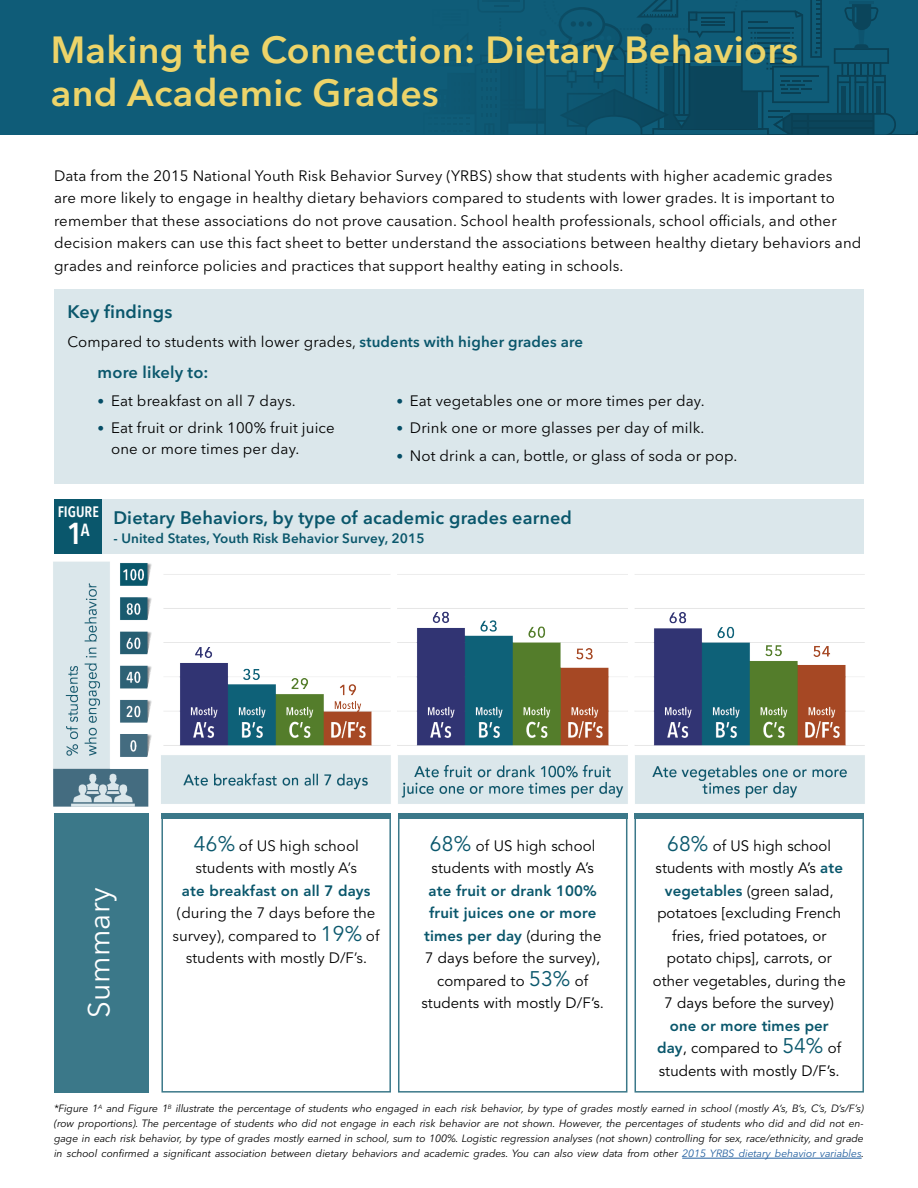
<style>
.page{position:relative;width:918px;height:1188px;background:#fff}
.page>*{position:absolute;margin:0;border:0;box-sizing:border-box;transform-origin:0 0}
.t1{font:600 37.5px/43.5px "Avenir Next LT Pro";letter-spacing:.01em;color:#edd469}
.t2{font:30px "Avenir Next LT Pro";letter-spacing:.01em;color:#fff}
.t3{font:600 condensed 30px "Avenir Next LT Pro";color:#fff}
.t4{font:600 18px "Avenir Next LT Pro";letter-spacing:.01em;color:#0a576c}
.t5{font:600 16.5px "Avenir Next LT Pro";letter-spacing:.01em;color:#0a576c}
.t6{font:15px/22.5px "Avenir Next LT Pro";letter-spacing:.01em;color:#000}
.t7{font:15px/22.5px "Avenir";letter-spacing:.005em;color:#000;text-align:center}
.t8{font:800 15px "Avenir";letter-spacing:.01em;color:#0a576c}
.t9{font:600 condensed 15px "Avenir Next LT Pro";color:#fff}
.t10{font:600 13.5px "Avenir Next LT Pro";letter-spacing:.01em;color:#0a576c}
.t11{font:italic 10.5px/15px "Avenir Next LT Pro";letter-spacing:-.01em;color:#000;text-align:justify}
.s1{font-weight:600;color:#0a576c}
.s2{font-family:"Avenir";font-size:13.5px;color:#054d66}
.s3{font-size:21px;color:#0a576c}
.s4{font-weight:800;color:#0a576c}
.s5{color:#215e9e}
</style>
<div class="page">
<hr style="left:398px;top:135px;width:520px;height:1px;background:#727376">
<div style="left:0;top:0;width:918px;height:135px;background:#0f5c78"></div>
<div style="left:54px;top:289px;width:810px;height:195px;background:#dbe7eb"></div>
<div style="left:54px;top:499px;width:49px;height:55px;background:#0a576c"></div>
<div style="left:103px;top:499px;width:761px;height:55px;background:#dbe7eb"></div>
<img style="left:53px;top:561px;width:812px;height:246px">
<div style="left:54px;top:813px;width:95px;height:280px;background:#3b7889"></div>
<div style="left:161px;top:813px;width:230px;height:280px;border:2px solid #3b7889"></div>
<div style="left:398px;top:813px;width:229px;height:280px;border:2px solid #3b7889"></div>
<div style="left:635px;top:813px;width:229px;height:280px;border:2px solid #3b7889"></div>
<hr style="left:682px;top:1158px;width:180px;height:1px;background:#215e9e">
<div style="left:398px;top:813px;width:229px;height:6px;background:#3b7889"></div>
<div style="left:161px;top:813px;width:230px;height:6px;background:#3b7889"></div>
<div style="left:634px;top:813px;width:230px;height:6px;background:#3b7889"></div>
<h1 class="t1" style="left:51px;top:28px;width:749px">Making the Connection: Dietary Behaviors and Academic Grades</h1>
<p class="t6" style="left:54px;top:164px;width:809px">Data from the 2015 National Youth Risk Behavior Survey (YRBS) show that students with higher academic grades<br>are more likely to engage in healthy dietary behaviors compared to students with lower grades. It is important to remember that these associations do not prove causation. School health professionals, school officials, and other decision makers can use this fact sheet to better understand the associations between healthy dietary behaviors and grades and reinforce policies and practices that support healthy eating in schools.</p>
<p class="t4" style="left:68px;top:301px;width:106px">Key findings</p>
<p class="t6" style="left:68px;top:331px;width:517px">Compared to students with lower grades, <span class="s1">students with higher grades are</span></p>
<p class="t5" style="left:98px;top:362px;width:112px">more likely to:</p>
<p class="t6" style="left:98px;top:389px;width:200px"><span class="s2">•</span> Eat breakfast on all 7 days.</p>
<p class="t6" style="left:111px;top:417px;width:225px;line-height:21px;text-indent:-14px"><span class="s2">•</span> Eat fruit or drink 100% fruit juice one or more times per day.</p>
<p class="t6" style="left:396px;top:389px;width:310px"><span class="s2">•</span> Eat vegetables one or more times per day.</p>
<p class="t6" style="left:396px;top:417px;width:310px"><span class="s2">•</span> Drink one or more glasses per day of milk.</p>
<p class="t6" style="left:396px;top:445px;width:343px"><span class="s2">•</span> Not drink a can, bottle, or glass of soda or pop.</p>
<p class="t9" style="left:58px;top:503px;width:43px">FIGURE</p>
<h2 class="t3" style="left:67px;top:516px;width:24px">1<sup>A</sup></h2>
<p class="t4" style="left:113px;top:507px;width:460px">Dietary Behaviors, by type of academic grades earned</p>
<p class="t10" style="left:113px;top:530px;width:313px">- United States, Youth Risk Behavior Survey, 2015</p>
<p class="t6" style="left:193px;top:834px;width:167px"><span class="s3">46%</span> of US high school students with mostly A’s</p>
<p class="t8" style="left:182px;top:882px;width:190px">ate breakfast on all 7 days</p>
<p class="t6" style="left:173px;top:902px;width:209px;text-align:center">(during the 7 days before the survey), compared to <span class="s3">19%</span> of students with mostly D/F’s.</p>
<p class="t7" style="left:653px;top:835px;width:194px"><span class="s3">68%</span> of US high school students with mostly A’s <span class="s4">ate vegetables</span> (green salad, potatoes [excluding French fries, fried potatoes, or potato chips], carrots, or other vegetables, during the<br>7 days before the survey)</p>
<p class="t7" style="left:657px;top:1015px;width:185px"><span class="s4">one or more times per day</span>, compared to <span class="s3">54%</span> of students with mostly D/F’s.</p>
<p class="t11" style="left:54px;top:1101px;width:812px">*Figure 1<sup>A</sup> and Figure 1<sup>B</sup> illustrate the percentage of students who engaged in each risk behavior, by type of grades mostly earned in school (mostly A’s, B’s, C’s, D’s/F’s) (row proportions). The percentage of students who did not engage in each risk behavior are not shown. However, the percentages of students who did and did not en&shy;gage in each risk behavior, by type of grades mostly earned in school, sum to 100%. Logistic regression analyses (not shown) controlling for sex, race/ethnicity, and grade in school confirmed a significant association between dietary behaviors and academic grades. You can also view data from other <span class="s5">2015 YRBS dietary behavior variables</span>.</p>
<p class="t7" style="left:430px;top:835px;width:167px;text-align:left"><span class="s3">68%</span> of US high school students with mostly A’s</p>
<p class="t7" style="left:421px;top:880px;width:184px"><span class="s4">ate fruit or drank 100% fruit juices one or more times per day</span> (during the<br>7 days before the survey), compared to <span class="s3">53%</span> of students with mostly D/F’s.</p>
<h2 class="t2" style="left:81px;top:1018px;width:132px;rotate:-90deg">Summary</h2>
</div>
